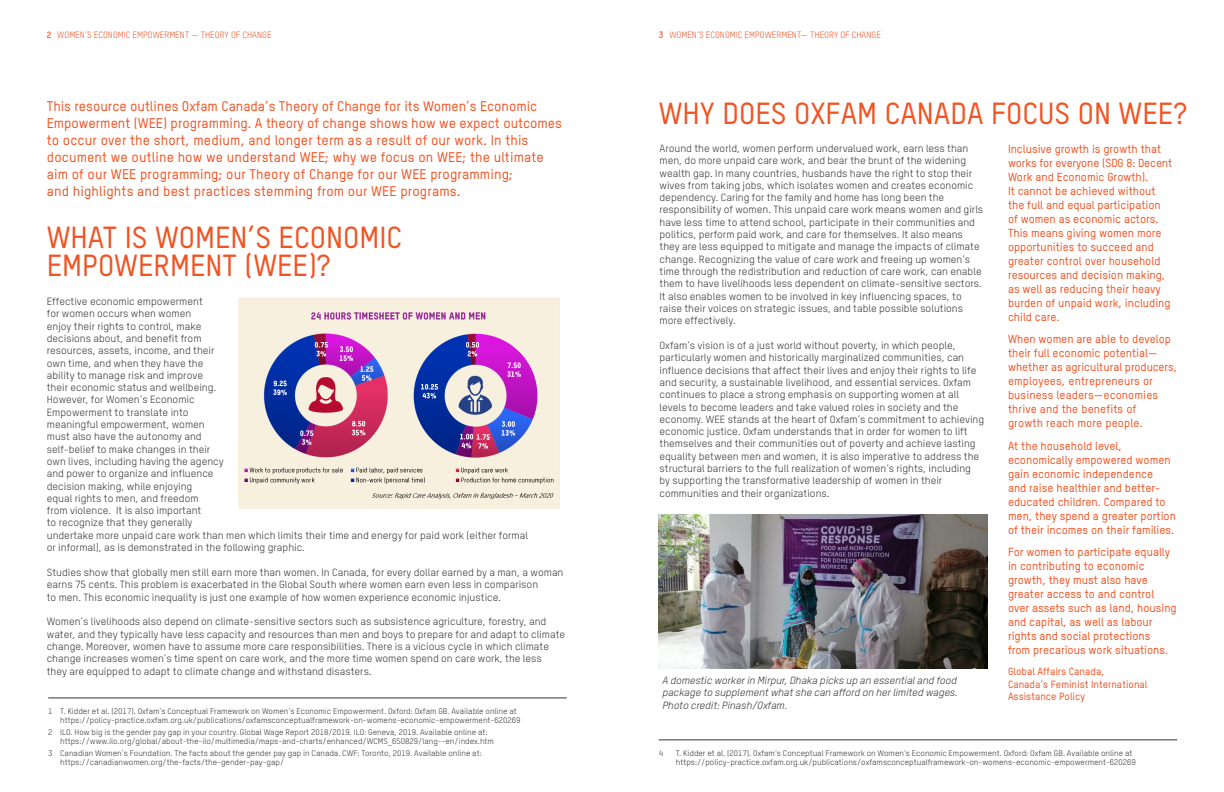
<style>
.page{position:relative;width:1224px;height:792px;background:#fff}
.page>*{position:absolute;margin:0;border:0;box-sizing:border-box;transform-origin:0 0}
.head{font:500 30px/28px "Oxfam TSTARPRO";color:#f15322}
.emphasis{font:500 13.8px/17px "Oxfam TSTARPRO";letter-spacing:.01em;color:#f15322}
.emphasis-2{font:500 11.5px/14px "Oxfam TSTARPRO";color:#f15322}
.body{font:10.2px/12.3px "Oxfam TSTARPRO";color:#353131;scale:1.05 1}
.body-2{font:italic 10.2px/12.3px "Oxfam TSTARPRO";letter-spacing:-.01em;color:#353131;text-align:justify;scale:1.05 1}
.emphasis-3{font:500 10.2px/12.3px "Oxfam TSTARPRO";color:#f15322}
.t1{font:9px "Oxfam TSTARPRO";color:#f15322}
.body-3{font:8px/9px "Oxfam TSTARPRO";color:#353131;scale:1.05 1}
.s1{font-weight:700}
</style>
<div class="page">
<hr style="left:48px;top:698px;width:519px;height:1px;background:#353131">
<hr style="left:659px;top:740px;width:518px;height:1px;background:#353131">
<img style="left:239px;top:299px;width:321px;height:209px">
<img style="left:659px;top:515px;width:329px;height:154px">
<p class="t1" style="left:47px;top:28px;width:226px"><span class="s1">2</span> WOMEN’S ECONOMIC EMPOWERMENT — THEORY OF CHANGE</p>
<p class="t1" style="left:659px;top:28px;width:224px"><span class="s1">3</span> WOMEN’S ECONOMIC EMPOWERMENT— THEORY OF CHANGE</p>
<p class="emphasis" style="left:47px;top:97px;width:517px">This resource outlines Oxfam Canada’s Theory of Change for its Women’s Economic Empowerment (WEE) programming. A theory of change shows how we expect outcomes to occur over the short, medium, and longer term as a result of our work. In this document we outline how we understand WEE; why we focus on WEE; the ultimate aim of our WEE programming; our Theory of Change for our WEE programming;<br>and highlights and best practices stemming from our WEE programs.</p>
<p class="head" style="left:47px;top:221px;width:357px">WHAT IS WOMEN’S ECONOMIC<br>EMPOWERMENT (WEE)?</p>
<p class="body" style="left:47px;top:294px;width:460px">Effective economic empowerment<br>for women occurs when women<br>enjoy their rights to control, make<br>decisions about, and benefit from<br>resources, assets, income, and their<br>own time, and when they have the<br>ability to manage risk and improve<br>their economic status and wellbeing.<br>However, for Women’s Economic<br>Empowerment to translate into<br>meaningful empowerment, women<br>must also have the autonomy and<br>self-belief to make changes in their<br>own lives, including having the agency<br>and power to organize and influence<br>decision making, while enjoying<br>equal rights to men, and freedom<br>from violence. It is also important<br>to recognize that they generally<br>undertake more unpaid care work than men which limits their time and energy for paid work (either formal or informal), as is demonstrated in the following graphic.</p>
<p class="body" style="left:47px;top:565px;width:494px">Studies show that globally men still earn more than women. In Canada, for every dollar earned by a man, a woman earns 75 cents. This problem is exacerbated in the Global South where women earn even less in comparison<br>to men. This economic inequality is just one example of how women experience economic injustice.</p>
<p class="body" style="left:47px;top:615px;width:495px">Women’s livelihoods also depend on climate-sensitive sectors such as subsistence agriculture, forestry, and water, and they typically have less capacity and resources than men and boys to prepare for and adapt to climate change. Moreover, women have to assume more care responsibilities. There is a vicious cycle in which climate change increases women’s time spent on care work, and the more time women spend on care work, the less<br>they are equipped to adapt to climate change and withstand disasters.</p>
<p class="body-3" style="left:60px;top:706px;width:440px;text-indent:-12px">1 T. Kidder et al. (2017). Oxfam’s Conceptual Framework on Women’s Economic Empowerment. Oxford: Oxfam GB. Available online at https://policy-practice.oxfam.org.uk/publications/oxfamsconceptualframework-on-womens-economic-empowerment-620269</p>
<p class="body-3" style="left:60px;top:727px;width:415px;text-indent:-12px">2 ILO. How big is the gender pay gap in your country. Global Wage Report 2018/2019. ILO: Geneva, 2019. Available online at: https://www.ilo.org/global/about-the-ilo/multimedia/maps-and-charts/enhanced/WCMS_650829/lang--en/index.htm</p>
<p class="body-3" style="left:60px;top:748px;width:403px;text-indent:-12px">3 Canadian Women’s Foundation. The facts about the gender pay gap in Canada. CWF: Toronto, 2019. Available online at: https://canadianwomen.org/the-facts/the-gender-pay-gap/</p>
<p class="head" style="left:659px;top:97px;width:530px">WHY DOES OXFAM CANADA FOCUS ON WEE?</p>
<p class="body" style="left:660px;top:141px;width:310px">Around the world, women perform undervalued work, earn less than men, do more unpaid care work, and bear the brunt of the widening wealth gap. In many countries, husbands have the right to stop their wives from taking jobs, which isolates women and creates economic dependency. Caring for the family and home has long been the responsibility of women. This unpaid care work means women and girls have less time to attend school, participate in their communities and politics, perform paid work, and care for themselves. It also means they are less equipped to mitigate and manage the impacts of climate change. Recognizing the value of care work and freeing up women’s time through the redistribution and reduction of care work, can enable them to have livelihoods less dependent on climate-sensitive sectors.<br>It also enables women to be involved in key influencing spaces, to raise their voices on strategic issues, and table possible solutions more effectively.</p>
<p class="body" style="left:660px;top:338px;width:311px">Oxfam’s vision is of a just world without poverty, in which people, particularly women and historically marginalized communities, can influence decisions that affect their lives and enjoy their rights to life and security, a sustainable livelihood, and essential services. Oxfam continues to place a strong emphasis on supporting women at all levels to become leaders and take valued roles in society and the economy. WEE stands at the heart of Oxfam’s commitment to achieving economic justice. Oxfam understands that in order for women to lift themselves and their communities out of poverty and achieve lasting equality between men and women, it is also imperative to address the structural barriers to the full realization of women’s rights, including<br>by supporting the transformative leadership of women in their communities and their organizations.</p>
<p class="emphasis-2" style="left:1008px;top:141px;width:166px">Inclusive growth is growth that works for everyone (SDG 8: Decent<br>Work and Economic Growth).<br>It cannot be achieved without the full and equal participation of women as economic actors.<br>This means giving women more opportunities to succeed and greater control over household resources and decision making, as well as reducing their heavy burden of unpaid work, including child care.</p>
<p class="emphasis-2" style="left:1008px;top:331px;width:171px">When women are able to develop their full economic potential— whether as agricultural producers, employees, entrepreneurs or business leaders—economies thrive and the benefits of<br>growth reach more people.</p>
<p class="emphasis-2" style="left:1008px;top:438px;width:169px">At the household level, economically empowered women gain economic independence<br>and raise healthier and better&shy;educated children. Compared to men, they spend a greater portion of their incomes on their families.</p>
<p class="emphasis-2" style="left:1008px;top:544px;width:170px">For women to participate equally in contributing to economic growth, they must also have greater access to and control over assets such as land, housing and capital, as well as labour rights and social protections<br>from precarious work situations.</p>
<p class="emphasis-3" style="left:1008px;top:665px;width:141px">Global Affairs Canada,<br>Canada’s Feminist International<br>Assistance Policy</p>
<p class="body-2" style="left:662px;top:673px;width:283px">A domestic worker in Mirpur, Dhaka picks up an essential and food package to supplement what she can afford on her limited wages.<br>Photo credit: Pinash/Oxfam.</p>
<p class="body-3" style="left:659px;top:748px;width:6px">4</p>
<p class="body-3" style="left:676px;top:748px;width:440px">T. Kidder et al. (2017). Oxfam’s Conceptual Framework on Women’s Economic Empowerment. Oxford: Oxfam GB. Available online at https://policy-practice.oxfam.org.uk/publications/oxfamsconceptualframework-on-womens-economic-empowerment-620269</p>
</div>
